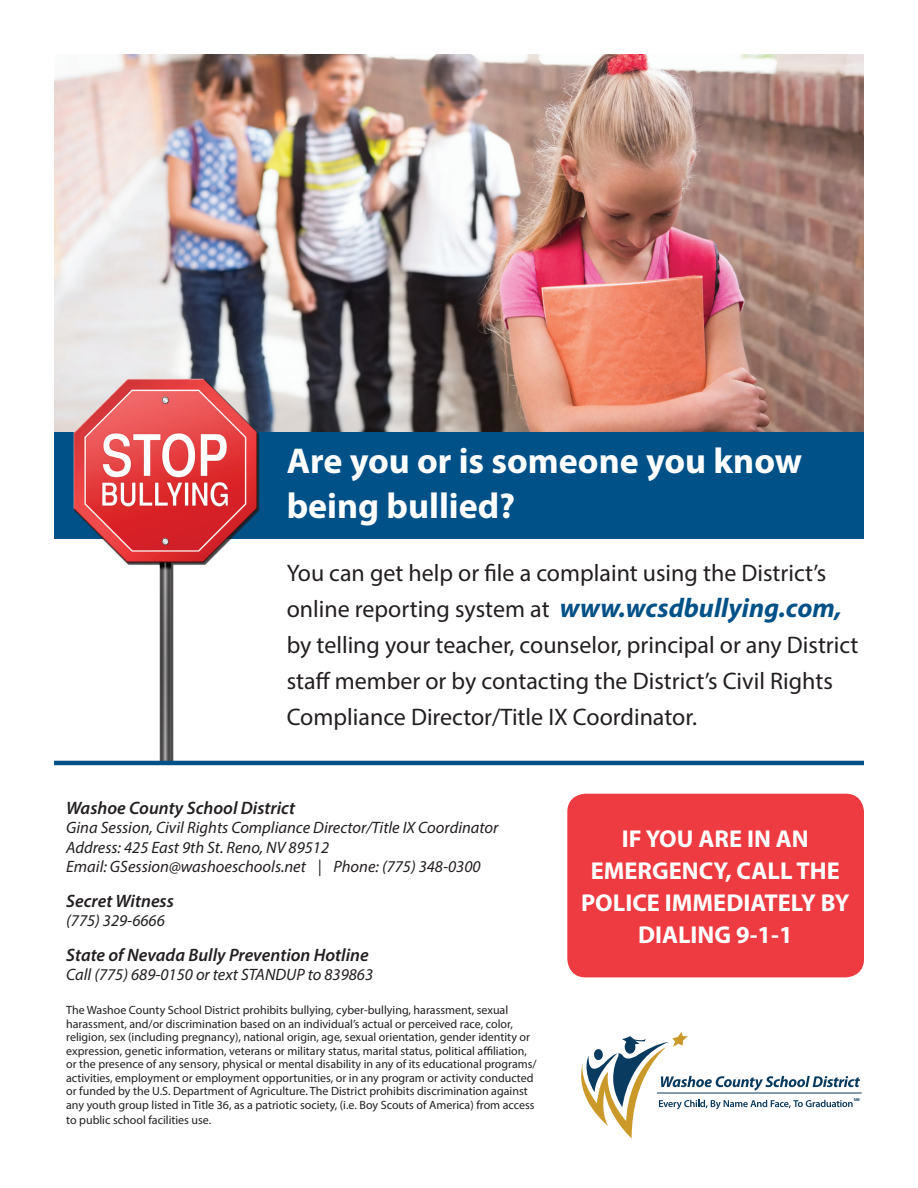
<style>
.page{position:relative;width:918px;height:1188px;background:#fff}
.page>*{position:absolute;margin:0;border:0;box-sizing:border-box;transform-origin:0 0}
.t1{font:700 36px/45px "Myriad Pro";color:#fff}
.t2{font:700 24.45px/32.1px "Myriad Pro";color:#fff;text-align:center}
.t3{font:24px/36px "Myriad Pro";color:#231f20}
.t4{font:italic 600 18px "Myriad Pro";color:#231f20}
.t5{font:italic 16.5px/19.5px "Myriad Pro";color:#231f20}
.t6{font:12px/13.5px "Myriad Pro";color:#231f20}
.t7{font:700 4.2px "Myriad Pro";color:#093a5f}
.s1{font-weight:700;font-style:italic;font-size:27px;color:#005187}
</style>
<div class="page">
<img style="left:54px;top:54px;width:810px;height:378px">
<div style="left:54px;top:432px;width:810px;height:107px;background:#005187"></div>
<img style="left:66px;top:366px;width:204px;height:395px">
<hr style="left:657px;top:1093px;width:205px;height:1px;background:#093a5f">
<svg style="left:581px;top:1032px;width:279px;height:106px"></svg>
<div style="left:567px;top:794px;width:297px;height:183px;background:#ee3a41;border-radius:18px"></div>
<hr style="left:54px;top:761px;width:810px;height:4px;background:#005187">
<h1 class="t1" style="left:287px;top:438px;width:517px">Are you or is someone you know being bullied?</h1>
<p class="t3" style="left:287px;top:555px;width:573px">You can get help or file a complaint using the District’s online reporting system at <span class="s1">www.wcsdbullying.com, </span>by telling your teacher, counselor, principal or any District staff member or by contacting the District’s Civil Rights Compliance Director/Title IX Coordinator.</p>
<h3 class="t4" style="left:66px;top:796px;width:230px">Washoe County School District</h3>
<h3 class="t5" style="left:66px;top:818px;width:434px">Gina Session, Civil Rights Compliance Director/Title IX Coordinator<br>Address: 425 East 9th St. Reno, NV 89512<br>Email: GSession@washoeschools.net | Phone: (775) 348-0300</h3>
<h3 class="t4" style="left:66px;top:889px;width:109px">Secret Witness</h3>
<h3 class="t5" style="left:66px;top:911px;width:100px">(775) 329-6666</h3>
<h3 class="t4" style="left:66px;top:943px;width:304px">State of Nevada Bully Prevention Hotline</h3>
<h3 class="t5" style="left:66px;top:965px;width:308px">Call (775) 689-0150 or text STANDUP to 839863</h3>
<p class="t6" style="left:66px;top:1003px;width:472px">The Washoe County School District prohibits bullying, cyber-bullying, harassment, sexual harassment, and/or discrimination based on an individual’s actual or perceived race, color, religion, sex (including pregnancy), national origin, age, sexual orientation, gender identity or expression, genetic information, veterans or military status, marital status, political affiliation, or the presence of any sensory, physical or mental disability in any of its educational programs/ activities, employment or employment opportunities, or in any program or activity conducted or funded by the U.S. Department of Agriculture. The District prohibits discrimination against any youth group listed in Title 36, as a patriotic society, (i.e. Boy Scouts of America) from access</p>
<p class="t6" style="left:66px;top:1113px;width:147px">to public school facilities use.</p>
<h2 class="t2" style="left:581px;top:821px;width:270px">IF YOU ARE IN AN<br>EMERGENCY, CALL THE<br>POLICE IMMEDIATELY BY<br>DIALING 9-1-1</h2>
<p class="t7" style="left:854px;top:1097px;width:7px">SM</p>
</div>
